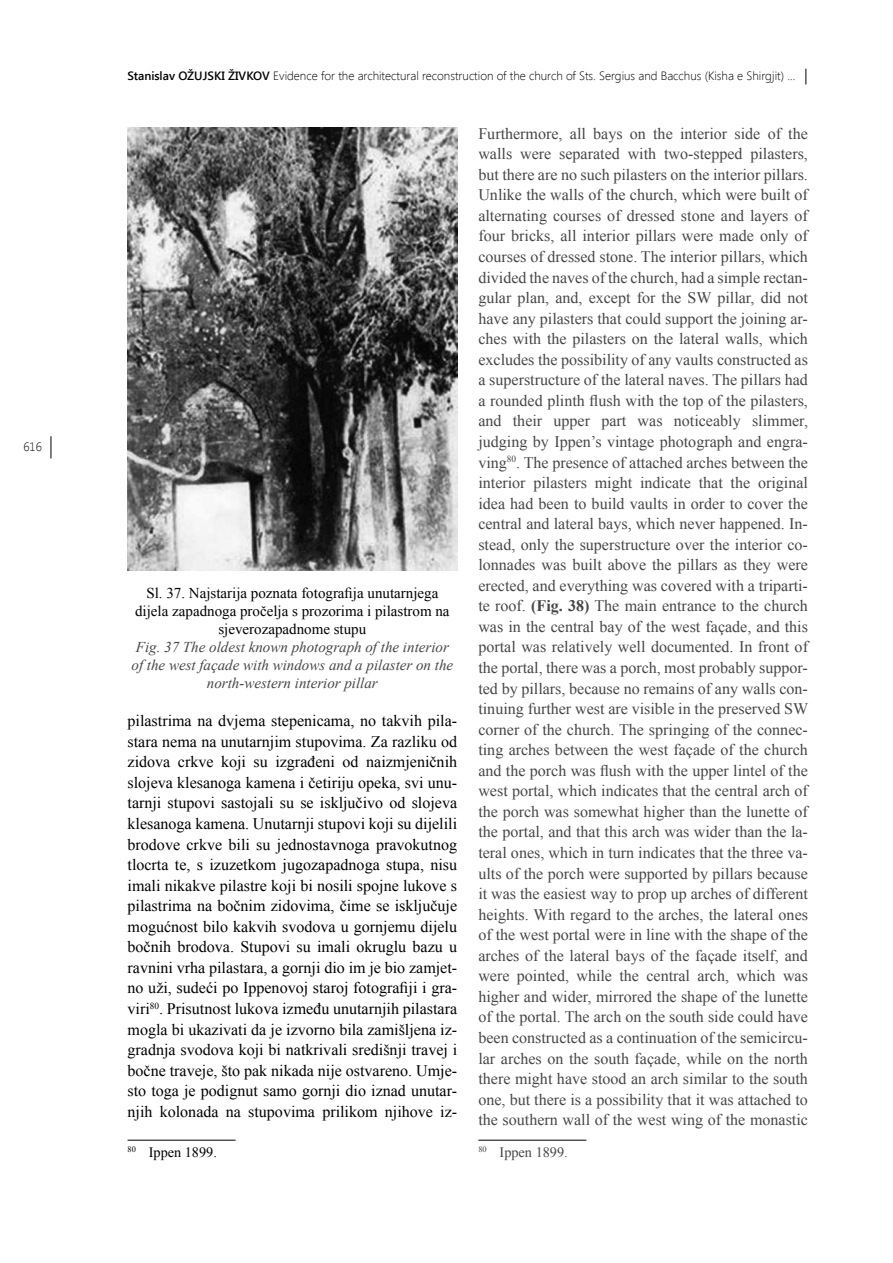
<style>
.page{position:relative;width:893px;height:1263px;background:#fff}
.page>*{position:absolute;margin:0;border:0;box-sizing:border-box;transform-origin:0 0}
.t1{font:16.05px/20.5px "Times New Roman";color:#464646;text-align:justify}
.t2{font:16.05px/20.5px "Times New Roman";color:#000;text-align:justify}
.t3{font:italic 15px/18px "Times New Roman";color:#464646;text-align:center}
.t4{font:15px/18px "Times New Roman";color:#000;text-align:center}
.t5{font:14.25px "Times New Roman";color:#000}
.t6{font:14.25px "Times New Roman";color:#464646}
.t7{font:300 12px "Segoe UI";color:#000}
.s1{font-weight:600}
.s2{font-weight:700}
</style>
<div class="page">
<svg style="left:51px;top:436px;width:1px;height:22px"></svg>
<svg style="left:806px;top:69px;width:1px;height:15px"></svg>
<hr style="left:128px;top:1140px;width:108px;height:1px;background:#000">
<hr style="left:478px;top:1140px;width:108px;height:1px;background:#000">
<img style="left:128px;top:128px;width:329px;height:442px">
<p class="t7" style="left:23px;top:439px;width:20px">616</p>
<p class="t7" style="left:128px;top:68px;width:669px"><span class="s1">Stanislav OŽUJSKI ŽIVKOV</span> Evidence for the architectural reconstruction of the church of Sts. Sergius and Bacchus (Kisha e Shirgjit) ...</p>
<p class="t4" style="left:135px;top:584px;width:316px">Sl. 37. Najstarija poznata fotografija unutarnjega dijela zapadnoga pročelja s prozorima i pilastrom na sjeverozapadnome stupu</p>
<p class="t3" style="left:131px;top:638px;width:323px">Fig. 37 The oldest known photograph of the interior of the west façade with windows and a pilaster on the north-western interior pillar</p>
<p class="t2" style="left:128px;top:710px;width:331px">pilastrima na dvjema stepenicama, no takvih pila&shy;stara nema na unutarnjim stupovima. Za razliku od zidova crkve koji su izgrađeni od naizmjeničnih slojeva klesanoga kamena i četiriju opeka, svi unu&shy;tarnji stupovi sastojali su se isključivo od slojeva klesanoga kamena. Unutarnji stupovi koji su dijelili brodove crkve bili su jednostavnoga pravokutnog tlocrta te, s izuzetkom jugozapadnoga stupa, nisu imali nikakve pilastre koji bi nosili spojne lukove s pilastrima na bočnim zidovima, čime se isključuje mogućnost bilo kakvih svodova u gornjemu dijelu bočnih brodova. Stupovi su imali okruglu bazu u ravnini vrha pilastara, a gornji dio im je bio zamjet&shy;no uži, sudeći po Ippenovoj staroj fotografiji i gra&shy;viri<sup>80</sup>. Prisutnost lukova između unutarnjih pilastara mogla bi ukazivati da je izvorno bila zamišljena iz&shy;gradnja svodova koji bi natkrivali središnji travej i bočne traveje, što pak nikada nije ostvareno. Umje&shy;sto toga je podignut samo gornji dio iznad unutar&shy;njih kolonada na stupovima prilikom njihove iz-</p>
<p class="t5" style="left:128px;top:1142px;width:91px"><sup>80</sup> Ippen 1899.</p>
<p class="t1" style="left:478px;top:123px;width:331px">Furthermore, all bays on the interior side of the walls were separated with two-stepped pilasters, but there are no such pilasters on the interior pillars.<br>Unlike the walls of the church, which were built of alternating courses of dressed stone and layers of four bricks, all interior pillars were made only of courses of dressed stone. The interior pillars, which divided the naves of the church, had a simple rectan&shy;gular plan, and, except for the SW pillar, did not have any pilasters that could support the joining ar&shy;ches with the pilasters on the lateral walls, which excludes the possibility of any vaults constructed as a superstructure of the lateral naves. The pillars had a rounded plinth flush with the top of the pilasters, and their upper part was noticeably slimmer, judging by Ippen’s vintage photograph and engra&shy;ving<sup>80</sup>. The presence of attached arches between the interior pilasters might indicate that the original idea had been to build vaults in order to cover the central and lateral bays, which never happened. In&shy;stead, only the superstructure over the interior co&shy;lonnades was built above the pillars as they were erected, and everything was covered with a triparti&shy;te roof. <span class="s2">(Fig. 38)</span> The main entrance to the church was in the central bay of the west façade, and this portal was relatively well documented. In front of the portal, there was a porch, most probably suppor&shy;ted by pillars, because no remains of any walls con&shy;tinuing further west are visible in the preserved SW corner of the church. The springing of the connec&shy;ting arches between the west façade of the church and the porch was flush with the upper lintel of the west portal, which indicates that the central arch of the porch was somewhat higher than the lunette of the portal, and that this arch was wider than the la&shy;teral ones, which in turn indicates that the three va&shy;ults of the porch were supported by pillars because it was the easiest way to prop up arches of different heights. With regard to the arches, the lateral ones of the west portal were in line with the shape of the arches of the lateral bays of the façade itself, and were pointed, while the central arch, which was higher and wider, mirrored the shape of the lunette of the portal. The arch on the south side could have been constructed as a continuation of the semicircu&shy;lar arches on the south façade, while on the north there might have stood an arch similar to the south one, but there is a possibility that it was attached to the southern wall of the west wing of the monastic</p>
<p class="t6" style="left:478px;top:1142px;width:91px"><sup>80</sup> Ippen 1899.</p>
</div>
